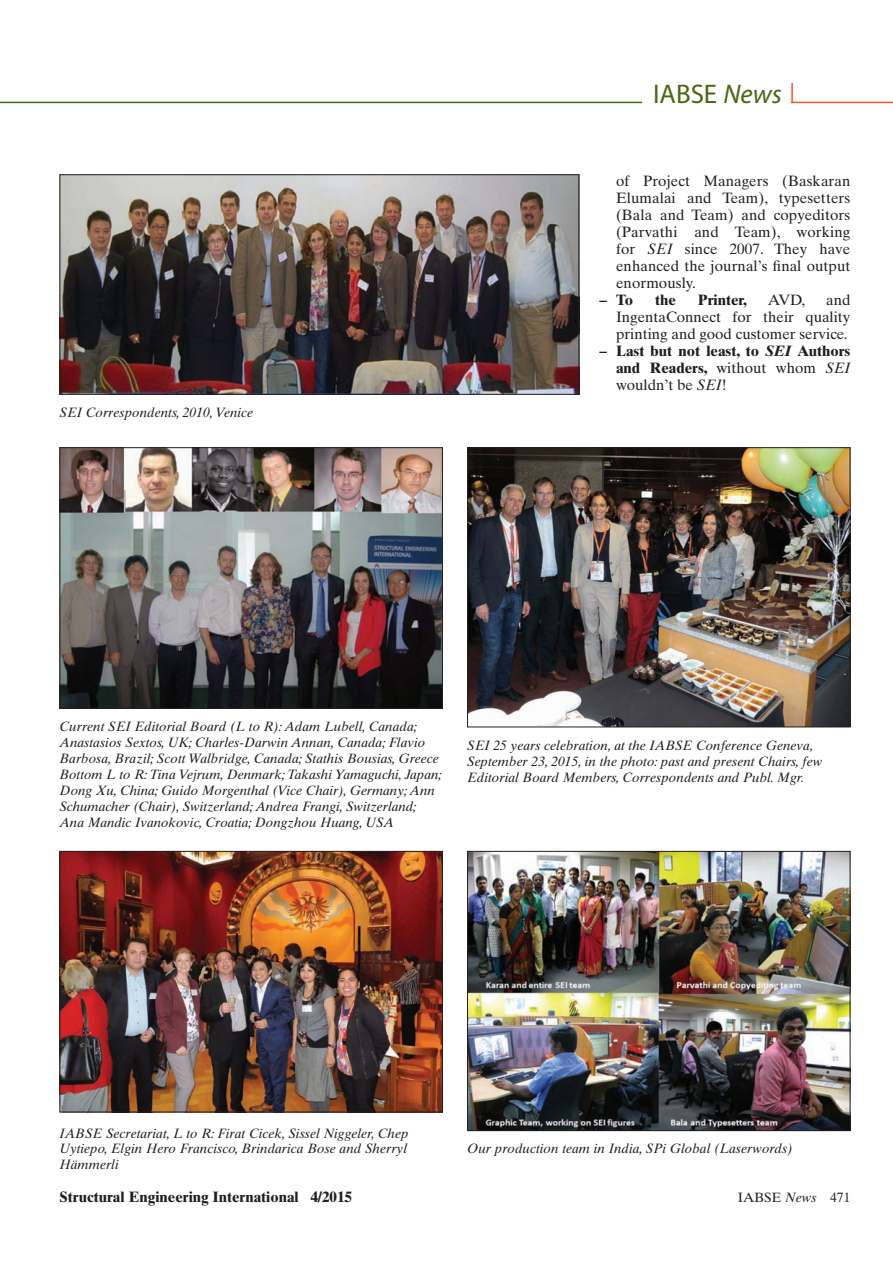
<style>
.page{position:relative;width:893px;height:1263px;background:#fff}
.page>*{position:absolute;margin:0;border:0;box-sizing:border-box;transform-origin:0 0}
.t1{font:27px "Myriad Pro";color:#496814}
.t2{font:15px/17px "Times Ten";color:#231f20;text-align:justify}
.t3{font:700 15px/17px "Times Ten";color:#231f20;text-align:justify}
.t4{font:italic 13.5px/15.9px "Times Ten";color:#231f20}
.t5{font:13.5px "Times Ten";color:#231f20}
.s1{font-style:italic}
.s2{font-weight:400}
.s3{font-weight:400;font-style:italic}
</style>
<div class="page">
<img style="left:62px;top:176px;width:515px;height:217px">
<div style="left:60px;top:174px;width:519px;height:221px;border:1px solid #231f20"></div>
<img style="left:469px;top:853px;width:379px;height:276px">
<div style="left:467px;top:851px;width:383px;height:280px;border:1px solid #231f20"></div>
<img style="left:62px;top:449px;width:379px;height:258px">
<div style="left:60px;top:447px;width:383px;height:262px;border:1px solid #231f20"></div>
<hr style="left:0;top:102px;width:642px;height:1px;background:#496814">
<hr style="left:791px;top:102px;width:102px;height:1px;background:#f1592a">
<hr style="left:791px;top:83px;width:2px;height:20px;background:#f1592a">
<img style="left:469px;top:449px;width:379px;height:276px">
<div style="left:467px;top:447px;width:383px;height:280px;border:1px solid #231f20"></div>
<img style="left:62px;top:853px;width:379px;height:257px">
<div style="left:60px;top:851px;width:383px;height:261px;border:1px solid #231f20"></div>
<p class="t1" style="left:653px;top:84px;width:130px">IABSE <span class="s1">News</span></p>
<p class="t4" style="left:60px;top:406px;width:195px">SEI Correspondents, 2010, Venice</p>
<p class="t2" style="left:616px;top:174px;width:236px">of Project Managers (Baskaran Elumalai and Team), typesetters (Bala and Team) and copyeditors (Parvathi and Team), working for <span class="s1">SEI</span> since 2007. They have enhanced the journal’s final output enormously.</p>
<p class="t3" style="left:600px;top:293px;width:35px">– To</p>
<p class="t3" style="left:655px;top:293px;width:22px">the</p>
<p class="t3" style="left:698px;top:293px;width:51px">Printer,</p>
<p class="t2" style="left:768px;top:293px;width:39px">AVD,</p>
<p class="t2" style="left:616px;top:293px;width:236px;text-indent:210px">and IngentaConnect for their quality printing and good customer service.</p>
<p class="t3" style="left:616px;top:344px;width:236px;text-indent:-16px">– Last but not least, to <span class="s1">SEI</span> Authors and Readers, <span class="s2">without whom</span> <span class="s3">SEI </span><span class="s2">wouldn’t be</span> <span class="s3">SEI</span><span class="s2">!</span></p>
<p class="t4" style="left:60px;top:720px;width:384px">Current SEI Editorial Board (L to R): Adam Lubell, Canada; Anastasios Sextos, UK; Charles-Darwin Annan, Canada; Flavio Barbosa, Brazil; Scott Walbridge, Canada; Stathis Bousias, Greece Bottom L to R: Tina Vejrum, Denmark; Takashi Yamaguchi, Japan; Dong Xu, China; Guido Morgenthal (Vice Chair), Germany; Ann Schumacher (Chair), Switzerland; Andrea Frangi, Switzerland; Ana Mandic Ivanokovic, Croatia; Dongzhou Huang, USA</p>
<p class="t4" style="left:467px;top:739px;width:357px">SEI 25 years celebration, at the IABSE Conference Geneva,<br>September 23, 2015, in the photo: past and present Chairs, few<br>Editorial Board Members, Correspondents and Publ. Mgr.</p>
<p class="t4" style="left:60px;top:1126px;width:350px;text-align:justify">IABSE Secretariat, L to R: Firat Cicek, Sissel Niggeler, Chep Uytiepo, Elgin Hero Francisco, Brindarica Bose and Sherryl Hämmerli</p>
<p class="t4" style="left:467px;top:1142px;width:327px">Our production team in India, SPi Global (Laserwords)</p>
<p class="t3" style="left:60px;top:1190px;width:294px">Structural Engineering International 4/2015</p>
<p class="t5" style="left:738px;top:1193px;width:114px">IABSE <span class="s1">News</span> 471</p>
</div>
